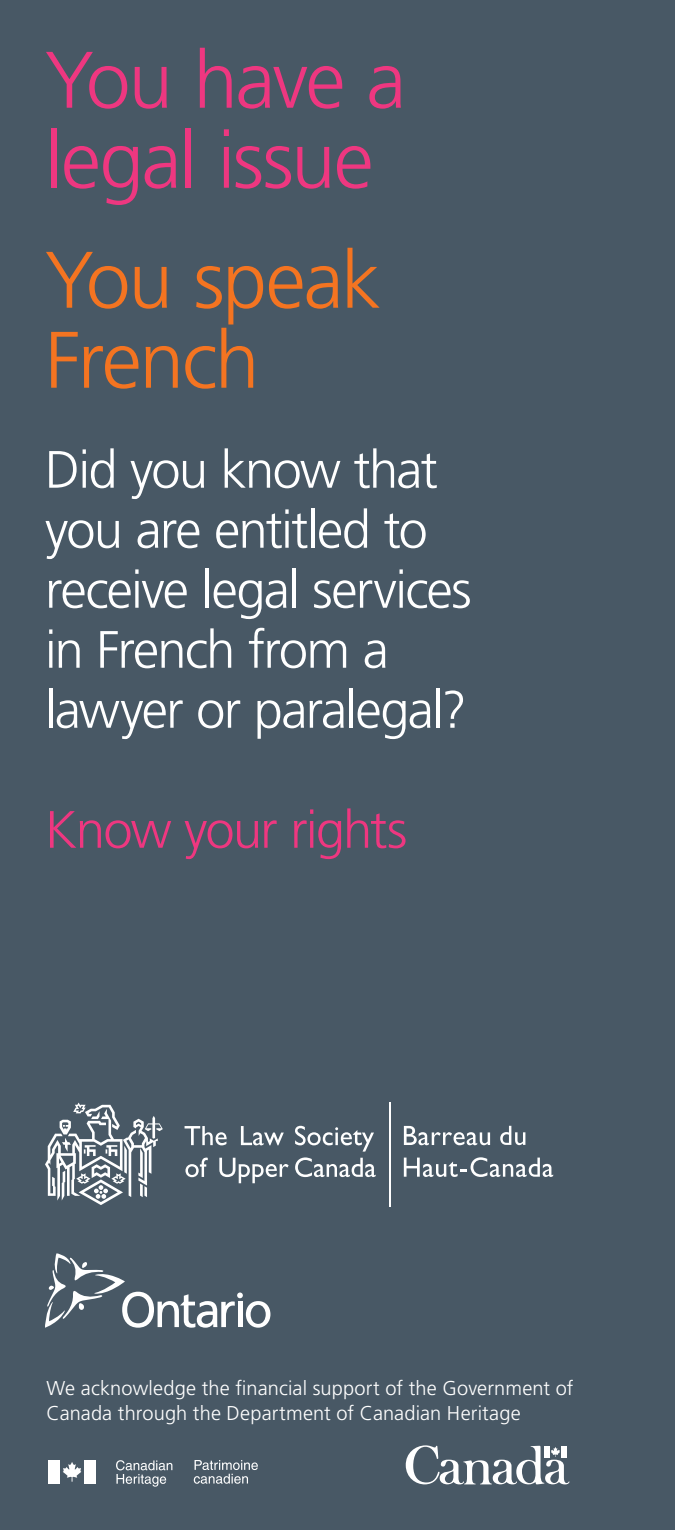
<style>
.page{position:relative;width:675px;height:1530px;background:#485865}
.page>*{position:absolute;margin:0;border:0;box-sizing:border-box;transform-origin:0 0}
.t1{font:300 80px/80px "Frutiger";letter-spacing:-.03em;color:#ee3780}
.t2{font:300 80px/80px "Frutiger";letter-spacing:-.025em;color:#f47421}
.t3{font:300 52.5px/60px "Frutiger";letter-spacing:-.035em;color:#fff}
.t4{font:300 52.5px "Frutiger";letter-spacing:-.035em;color:#ee3780}
.t5{font:300 20px/25px "Frutiger";letter-spacing:.005em;color:#fff}
</style>
<div class="page">
<svg style="left:116px;top:1460px;width:56px;height:27px"></svg>
<svg style="left:194px;top:1460px;width:64px;height:24px"></svg>
<div style="left:48px;top:1460px;width:12px;height:24px;background:#fff"></div>
<div style="left:84px;top:1460px;width:12px;height:24px;background:#fff"></div>
<svg style="left:63px;top:1462px;width:18px;height:20px"></svg>
<svg style="left:406px;top:1445px;width:163px;height:39px"></svg>
<svg style="left:185px;top:1126px;width:42px;height:19px"></svg>
<svg style="left:241px;top:1126px;width:43px;height:19px"></svg>
<svg style="left:185px;top:1157px;width:23px;height:20px"></svg>
<svg style="left:219px;top:1158px;width:70px;height:25px"></svg>
<svg style="left:295px;top:1126px;width:81px;height:51px"></svg>
<svg style="left:404px;top:1126px;width:86px;height:19px"></svg>
<svg style="left:500px;top:1126px;width:25px;height:19px"></svg>
<svg style="left:404px;top:1157px;width:149px;height:20px"></svg>
<svg style="left:45px;top:1103px;width:118px;height:102px"></svg>
<hr style="left:389px;top:1102px;width:1px;height:105px;background:#fff">
<svg style="left:45px;top:1253px;width:225px;height:75px"></svg>
<h1 class="t1" style="left:45px;top:40px;width:363px">You have a legal issue</h1>
<h1 class="t2" style="left:45px;top:240px;width:338px">You speak<br>French</h1>
<h2 class="t3" style="left:45px;top:439px;width:428px">Did you know that you are entitled to receive legal services in French from a lawyer or paralegal?</h2>
<h2 class="t4" style="left:45px;top:800px;width:364px">Know your rights</h2>
<p class="t5" style="left:47px;top:1376px;width:529px">We acknowledge the financial support of the Government of<br>Canada through the Department of Canadian Heritage</p>
</div>
